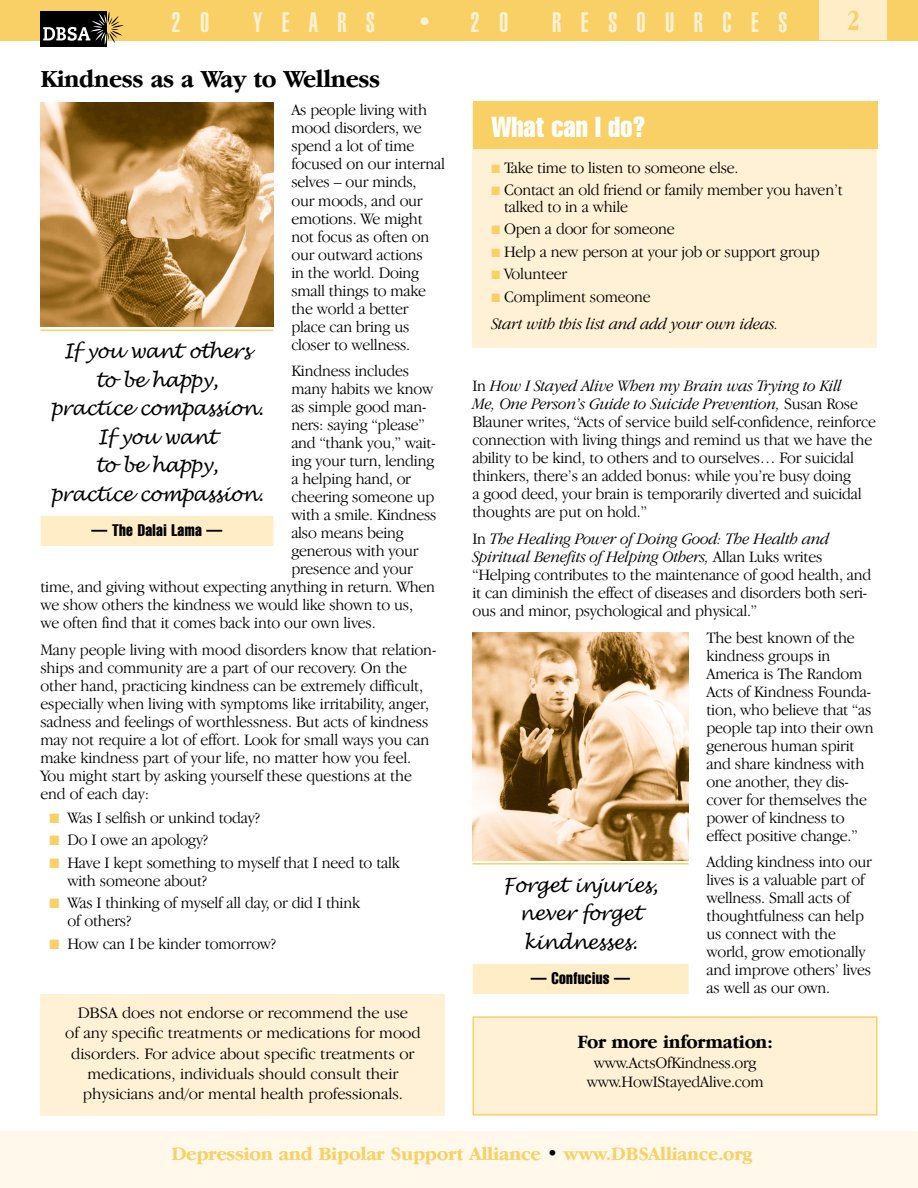
<style>
.page{position:relative;width:918px;height:1188px;background:#fff}
.page>*{position:absolute;margin:0;border:0;box-sizing:border-box;transform-origin:0 0}
.t1{font:700 condensed 30px "Garamond IT Cby BT";color:#f9d065;scale:.96 1}
.t2{font:extra-condensed 28.5px "Helvetica";color:#fff}
.t3{font:900 extra-condensed 27.75px "Helvetica";letter-spacing:.7em;color:#fef1d5}
.t4{font:700 25.5px "Garamond IT Cby BT";letter-spacing:-.02em;color:#000;scale:.96 1}
.t5{font:italic 19.5px/28.5px "Lucida Handwriting";letter-spacing:-.02em;color:#000;text-align:center;scale:.96 1}
.t6{font:700 19.5px "Garamond IT Cby BT";letter-spacing:-.02em;color:#f9d065}
.t7{font:700 19.5px "Garamond IT Cby BT";letter-spacing:-.02em;color:#000;scale:.96 1}
.t8{font:300 16.5px/18px "Garamond IT Cby BT";letter-spacing:-.015em;color:#000;scale:.96 1}
.t9{font:300 16.5px/20.2px "Garamond IT Cby BT";letter-spacing:-.015em;color:#000;text-align:center}
.t10{font:italic 300 16.5px/27px "Garamond IT Cby BT";letter-spacing:-.015em;color:#000;scale:.96 1}
.t11{font:extra-condensed 16.5px "Helvetica";letter-spacing:.025em;color:#000;scale:.96 1}
.s1{font-size:22.5px}
.s2{color:#f9d065}
.s3{font-style:normal}
.s4{font-style:italic}
.s5{color:#000}
</style>
<div class="page">
<div style="left:473px;top:1017px;width:404px;height:98px;background:#fef1d5"></div>
<div style="left:472px;top:1016px;width:406px;height:100px;border:2px solid #f9d065"></div>
<div style="left:0;top:1132px;width:918px;height:56px;background:#fff8eb"></div>
<div style="left:472px;top:103px;width:406px;height:244px;background:#fef1d5"></div>
<div style="left:473px;top:101px;width:405px;height:48px;background:#f9d065"></div>
<img style="left:472px;top:633px;width:216px;height:228px">
<img style="left:41px;top:103px;width:232px;height:224px">
<hr style="left:473px;top:863px;width:216px;height:2px;background:#f9d065">
<div style="left:473px;top:964px;width:216px;height:30px;background:#feedc7"></div>
<hr style="left:40px;top:330px;width:233px;height:1px;background:#f9d065">
<div style="left:40px;top:516px;width:233px;height:30px;background:#feedc7"></div>
<div style="left:40px;top:994px;width:406px;height:122px;background:#fef1d5"></div>
<div style="left:0;top:0;width:918px;height:40px;background:#f9d065"></div>
<div style="left:41px;top:11px;width:66px;height:35px;background:#000"></div>
<svg style="left:43px;top:11px;width:81px;height:34px"></svg>
<div style="left:820px;top:0;width:67px;height:40px;background:#feedc7"></div>
<h3 class="t3" style="left:171px;top:12px;width:39px">2 0</h3>
<h3 class="t3" style="left:253px;top:12px;width:124px">YEARS</h3>
<h3 class="t3" style="left:419px;top:12px;width:91px"><span class="s1">•</span> 20</h3>
<h3 class="t3" style="left:552px;top:12px;width:237px">RESOURCES</h3>
<h1 class="t1" style="left:847px;top:9px;width:16px">2</h1>
<h3 class="t4" style="left:40px;top:69px;width:356px">Kindness as a Way to Wellness</h3>
<p class="t8" style="left:291px;top:103px;width:162px">As people living with mood disorders, we spend a lot of time focused on our internal selves – our minds,<br>our moods, and our emotions. We might not focus as often on our outward actions<br>in the world. Doing small things to make the world a better place can bring us closer to wellness.</p>
<p class="t8" style="left:291px;top:363px;width:124px">Kindness includes</p>
<p class="t8" style="left:291px;top:381px;width:149px">many habits we know</p>
<p class="t8" style="left:291px;top:399px;width:142px">as simple good man-</p>
<p class="t8" style="left:291px;top:417px;width:140px">ners: saying “please”</p>
<p class="t8" style="left:291px;top:435px;width:152px">and “thank you,” wait-</p>
<p class="t8" style="left:291px;top:453px;width:150px">ing your turn, lending</p>
<p class="t8" style="left:291px;top:471px;width:126px">a helping hand, or</p>
<p class="t8" style="left:291px;top:489px;width:151px">cheering someone up</p>
<p class="t8" style="left:291px;top:507px;width:153px">with a smile. Kindness</p>
<p class="t8" style="left:291px;top:525px;width:119px">also means being</p>
<p class="t8" style="left:291px;top:543px;width:134px">generous with your</p>
<p class="t8" style="left:291px;top:561px;width:128px">presence and your</p>
<p class="t8" style="left:40px;top:579px;width:413px">time, and giving without expecting anything in return. When</p>
<p class="t8" style="left:40px;top:597px;width:390px">we show others the kindness we would like shown to us,</p>
<p class="t8" style="left:40px;top:615px;width:351px">we often find that it comes back into our own lives.</p>
<p class="t8" style="left:40px;top:642px;width:414px">Many people living with mood disorders know that relation&shy;ships and community are a part of our recovery. On the other hand, practicing kindness can be extremely difficult, especially when living with symptoms like irritability, anger, sadness and feelings of worthlessness. But acts of kindness may not require a lot of effort. Look for small ways you can make kindness part of your life, no matter how you feel.<br>You might start by asking yourself these questions at the end of each day:</p>
<p class="t8" style="left:49px;top:810px;width:221px"><span class="s2">■</span> Was I selfish or unkind today?</p>
<p class="t8" style="left:49px;top:832px;width:167px"><span class="s2">■</span> Do I owe an apology?</p>
<p class="t8" style="left:67px;top:855px;width:348px;text-indent:-18px"><span class="s2">■</span> Have I kept something to myself that I need to talk with someone about?</p>
<p class="t8" style="left:67px;top:895px;width:307px;text-indent:-18px"><span class="s2">■</span> Was I thinking of myself all day, or did I think of others?</p>
<p class="t8" style="left:49px;top:936px;width:238px"><span class="s2">■</span> How can I be kinder tomorrow?</p>
<p class="t5" style="left:51px;top:339px;width:223px">If you want others<br>to be happy,<br>practice compassion.<br>If you want<br>to be happy,<br>practice compassion.</p>
<p class="t11" style="left:91px;top:524px;width:138px">— The Dalai Lama —</p>
<p class="t9" style="left:65px;top:1004px;width:357px">DBSA does not endorse or recommend the use<br>of any specific treatments or medications for mood disorders. For advice about specific treatments or medications, individuals should consult their physicians and/or mental health professionals.</p>
<h2 class="t2" style="left:491px;top:116px;width:156px">What can I do?</h2>
<p class="t8" style="left:491px;top:160px;width:259px"><span class="s2">■</span> Take time to listen to someone else.</p>
<p class="t8" style="left:504px;top:183px;width:354px;line-height:16.5px;text-indent:-13px"><span class="s2">■</span> Contact an old friend or family member you haven’t talked to in a while</p>
<p class="t8" style="left:491px;top:221px;width:193px"><span class="s2">■</span> Open a door for someone</p>
<p class="t8" style="left:491px;top:244px;width:344px"><span class="s2">■</span> Help a new person at your job or support group</p>
<p class="t8" style="left:491px;top:266px;width:80px"><span class="s2">■</span> Volunteer</p>
<p class="t10" style="left:491px;top:284px;width:301px"><span class="s2">■</span> <span class="s3">Compliment someone<br></span>Start with this list and add your own ideas.</p>
<p class="t8" style="left:472px;top:379px;width:422px">In <span class="s4">How I Stayed Alive When my Brain was Trying to Kill<br>Me, One Person’s Guide to Suicide Prevention,</span> Susan Rose Blauner writes, “Acts of service build self-confidence, reinforce connection with living things and remind us that we have the ability to be kind, to others and to ourselves… For suicidal thinkers, there’s an added bonus: while you’re busy doing<br>a good deed, your brain is temporarily diverted and suicidal thoughts are put on hold.”</p>
<p class="t8" style="left:472px;top:531px;width:417px">In <span class="s4">The Healing Power of Doing Good: The Health and Spiritual Benefits of Helping Others,</span> Allan Luks writes “Helping contributes to the maintenance of good health, and it can diminish the effect of diseases and disorders both seri&shy;ous and minor, psychological and physical.”</p>
<p class="t8" style="left:706px;top:630px;width:176px">The best known of the kindness groups in<br>America is The Random<br>Acts of Kindness Founda&shy;tion, who believe that “as people tap into their own generous human spirit and share kindness with one another, they dis&shy;cover for themselves the power of kindness to effect positive change.”</p>
<p class="t8" style="left:707px;top:855px;width:174px">Adding kindness into our lives is a valuable part of wellness. Small acts of thoughtfulness can help us connect with the world, grow emotionally and improve others’ lives as well as our own.</p>
<p class="t5" style="left:503px;top:872px;width:163px">Forget injuries, never forget kindnesses.</p>
<p class="t11" style="left:531px;top:972px;width:105px">— Confucius —</p>
<p class="t7" style="left:577px;top:1034px;width:205px">For more information:</p>
<p class="t8" style="left:587px;top:1054px;width:186px;line-height:19.5px;text-align:center">www.ActsOfKindness.org www.HowIStayedAlive.com</p>
<p class="t6" style="left:171px;top:1146px;width:583px">Depression and Bipolar Support Alliance <span class="s5">•</span> www.DBSAlliance.org</p>
</div>
